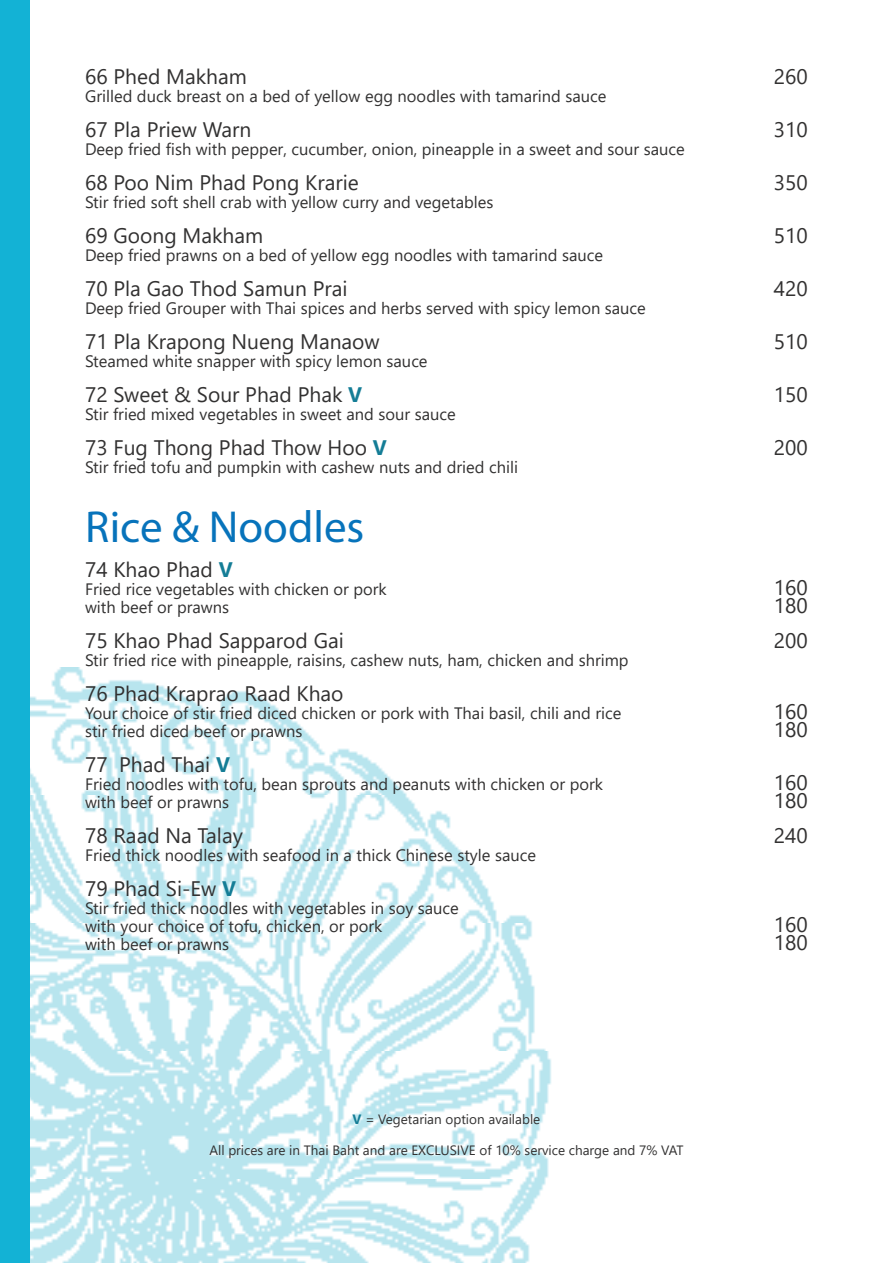
<style>
.page{position:relative;width:893px;height:1263px;background:#fff}
.page>*{position:absolute;margin:0;border:0;box-sizing:border-box;transform-origin:0 0}
.t1{font:45px "Myriad Pro";color:#0773bb}
.t2{font:21px "Segoe UI";color:#323131}
.t3{font:16.5px/18px "Segoe UI";color:#323131}
.t4{font:13.5px "Segoe UI";color:#323131}
.s1{font-weight:700;color:#147d96}
</style>
<div class="page">
<img style="left:30px;top:668px;width:521px;height:595px">
<div style="left:0;top:0;width:30px;height:1263px;background:#13b2d5"></div>
<p class="t2" style="left:85px;top:60px;width:163px">66 Phed Makham</p>
<p class="t2" style="left:774px;top:60px;width:35px">260</p>
<p class="t3" style="left:85px;top:87px;width:523px">Grilled duck breast on a bed of yellow egg noodles with tamarind sauce</p>
<p class="t2" style="left:85px;top:113px;width:168px">67 Pla Priew Warn</p>
<p class="t2" style="left:774px;top:113px;width:35px">310</p>
<p class="t3" style="left:85px;top:140px;width:601px">Deep fried fish with pepper, cucumber, onion, pineapple in a sweet and sour sauce</p>
<p class="t2" style="left:85px;top:166px;width:275px">68 Poo Nim Phad Pong Krarie</p>
<p class="t2" style="left:774px;top:166px;width:35px">350</p>
<p class="t3" style="left:85px;top:193px;width:410px">Stir fried soft shell crab with yellow curry and vegetables</p>
<p class="t2" style="left:85px;top:219px;width:180px">69 Goong Makham</p>
<p class="t2" style="left:774px;top:219px;width:35px">510</p>
<p class="t3" style="left:85px;top:246px;width:519px">Deep fried prawns on a bed of yellow egg noodles with tamarind sauce</p>
<p class="t2" style="left:85px;top:272px;width:264px">70 Pla Gao Thod Samun Prai</p>
<p class="t2" style="left:774px;top:272px;width:35px">420</p>
<p class="t3" style="left:85px;top:299px;width:562px">Deep fried Grouper with Thai spices and herbs served with spicy lemon sauce</p>
<p class="t2" style="left:85px;top:325px;width:296px">71 Pla Krapong Nueng Manaow</p>
<p class="t2" style="left:774px;top:325px;width:35px">510</p>
<p class="t3" style="left:85px;top:352px;width:344px">Steamed white snapper with spicy lemon sauce</p>
<p class="t2" style="left:85px;top:378px;width:279px">72 Sweet &amp; Sour Phad Phak <span class="s1">V</span></p>
<p class="t2" style="left:774px;top:378px;width:35px">150</p>
<p class="t3" style="left:85px;top:405px;width:372px">Stir fried mixed vegetables in sweet and sour sauce</p>
<p class="t2" style="left:85px;top:431px;width:303px">73 Fug Thong Phad Thow Hoo <span class="s1">V</span></p>
<p class="t2" style="left:774px;top:431px;width:35px">200</p>
<p class="t3" style="left:85px;top:458px;width:434px">Stir fried tofu and pumpkin with cashew nuts and dried chili</p>
<h1 class="t1" style="left:85px;top:499px;width:281px">Rice &amp; Noodles</h1>
<p class="t2" style="left:85px;top:553px;width:149px">74 Khao Phad <span class="s1">V</span></p>
<p class="t3" style="left:85px;top:580px;width:303px">Fried rice vegetables with chicken or pork</p>
<p class="t2" style="left:774px;top:571px;width:35px">160</p>
<p class="t3" style="left:85px;top:598px;width:146px">with beef or prawns</p>
<p class="t2" style="left:774px;top:589px;width:35px">180</p>
<p class="t2" style="left:85px;top:624px;width:260px">75 Khao Phad Sapparod Gai</p>
<p class="t2" style="left:774px;top:624px;width:35px">200</p>
<p class="t3" style="left:85px;top:651px;width:545px">Stir fried rice with pineapple, raisins, cashew nuts, ham, chicken and shrimp</p>
<p class="t2" style="left:85px;top:677px;width:260px">76 Phad Kraprao Raad Khao</p>
<p class="t3" style="left:85px;top:704px;width:538px">Your choice of stir fried diced chicken or pork with Thai basil, chili and rice</p>
<p class="t2" style="left:774px;top:695px;width:35px">160</p>
<p class="t3" style="left:85px;top:722px;width:219px">stir fried diced beef or prawns</p>
<p class="t2" style="left:774px;top:713px;width:35px">180</p>
<p class="t2" style="left:85px;top:748px;width:147px">77 Phad Thai <span class="s1">V</span></p>
<p class="t3" style="left:85px;top:775px;width:519px">Fried noodles with tofu, bean sprouts and peanuts with chicken or pork</p>
<p class="t2" style="left:774px;top:766px;width:35px">160</p>
<p class="t3" style="left:85px;top:793px;width:146px">with beef or prawns</p>
<p class="t2" style="left:774px;top:784px;width:35px">180</p>
<p class="t2" style="left:85px;top:819px;width:159px">78 Raad Na Talay</p>
<p class="t2" style="left:774px;top:819px;width:35px">240</p>
<p class="t3" style="left:85px;top:846px;width:453px">Fried thick noodles with seafood in a thick Chinese style sauce</p>
<p class="t2" style="left:85px;top:872px;width:153px">79 Phad Si-Ew <span class="s1">V</span></p>
<p class="t3" style="left:85px;top:899px;width:375px">Stir fried thick noodles with vegetables in soy sauce with your choice of tofu, chicken, or pork</p>
<p class="t2" style="left:774px;top:908px;width:35px">160</p>
<p class="t3" style="left:85px;top:935px;width:146px">with beef or prawns</p>
<p class="t2" style="left:774px;top:926px;width:35px">180</p>
<p class="t4" style="left:353px;top:1108px;width:189px"><span class="s1">V</span> = Vegetarian option available</p>
<p class="t4" style="left:209px;top:1139px;width:476px">All prices are in Thai Baht and are EXCLUSIVE of 10% service charge and 7% VAT</p>
</div>
